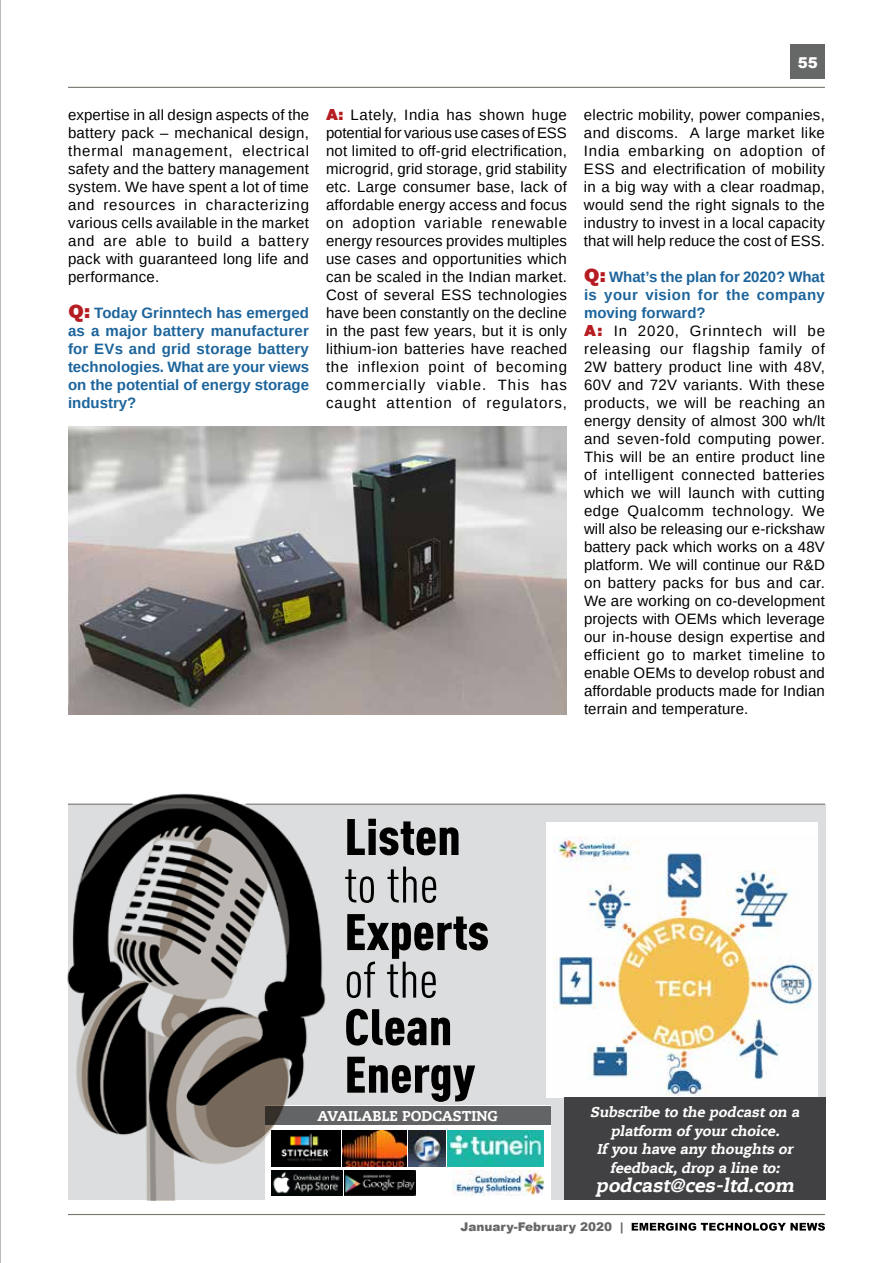
<style>
.page{position:relative;width:893px;height:1263px;background:#fff}
.page>*{position:absolute;margin:0;border:0;box-sizing:border-box;transform-origin:0 0}
.t1{font:900 condensed 50.55px/47.5px "DIN Pro";color:#000;scale:1.06 1}
.t2{font:condensed 50.55px "DIN Pro";color:#000;scale:1.06 1}
.t3{font:italic 800 18.9px "Caecilia LT Std";color:#fff}
.t4{font:15px/18px "Arimo";letter-spacing:.025em;color:#000;text-align:justify}
.t5{font:700 15px/18px "Arimo";color:#1c649b;text-align:justify}
.t6{font:900 15px "Arial";color:#fff}
.t7{font:italic 800 14.1px/18.9px "Caecilia LT Std";color:#fff;text-align:center}
.t8{font:800 14.1px "Caecilia LT Std";color:#fff}
.t9{font:900 12px "Arial";color:#666767}
.s1{font-family:"Verdana Pro";font-weight:900;font-size:18px;color:#b61d22}
.s2{font-family:"Verdana Pro";font-weight:900;color:#b61d22}
.s3{font-weight:700;color:#1c649b}
</style>
<div class="page">
<div style="left:790px;top:44px;width:35px;height:35px;background:#666767"></div>
<hr style="left:68px;top:87px;width:757px;height:1px;background:#73776c">
<hr style="left:68px;top:1214px;width:757px;height:1px;background:#73776c">
<svg style="left:632px;top:1223px;width:193px;height:8px"></svg>
<hr style="left:0;top:0;width:1px;height:1263px;background:#73776c">
<img style="left:68px;top:426px;width:499px;height:288px">
<div style="left:68px;top:804px;width:758px;height:396px;background:#dcddde"></div>
<div style="left:547px;top:822px;width:271px;height:276px;background:#fff"></div>
<img style="left:554px;top:836px;width:261px;height:262px">
<div style="left:265px;top:1106px;width:285px;height:94px;background:#fff"></div>
<img style="left:409px;top:1130px;width:36px;height:37px">
<img style="left:342px;top:1130px;width:65px;height:37px">
<img style="left:447px;top:1130px;width:97px;height:37px">
<img style="left:339px;top:1170px;width:3px;height:25px">
<img style="left:344px;top:1170px;width:71px;height:25px">
<div style="left:265px;top:1106px;width:285px;height:19px;background:#636466"></div>
<div style="left:564px;top:1098px;width:262px;height:102px;background:#414042"></div>
<img style="left:452px;top:1170px;width:92px;height:25px">
<hr style="left:246px;top:804px;width:579px;height:1px;background:#666767">
<img style="left:67px;top:793px;width:272px;height:407px">
<p class="t4" style="left:68px;top:106px;width:243px">expertise in all design aspects of the battery pack – mechanical design, thermal management, electrical safety and the battery management system. We have spent a lot of time and resources in characterizing various cells available in the market and are able to build a battery pack with guaranteed long life and performance.</p>
<p class="t5" style="left:68px;top:304px;width:243px"><span class="s1">Q:</span> Today Grinntech has emerged as a major battery manufacturer for EVs and grid storage battery technologies. What are your views on the potential of energy storage industry?</p>
<p class="t4" style="left:326px;top:106px;width:243px"><span class="s2">A:</span> Lately, India has shown huge potential for various use cases of ESS not limited to off-grid electrification, microgrid, grid storage, grid stability etc. Large consumer base, lack of affordable energy access and focus on adoption variable renewable energy resources provides multiples use cases and opportunities which can be scaled in the Indian market.<br>Cost of several ESS technologies have been constantly on the decline in the past few years, but it is only lithium-ion batteries have reached the inflexion point of becoming commercially viable. This has caught attention of regulators,</p>
<p class="t6" style="left:798px;top:52px;width:22px">55</p>
<p class="t4" style="left:584px;top:106px;width:243px">electric mobility, power companies, and discoms. A large market like India embarking on adoption of ESS and electrification of mobility in a big way with a clear roadmap, would send the right signals to the industry to invest in a local capacity that will help reduce the cost of ESS.</p>
<p class="t4" style="left:584px;top:268px;width:243px;text-align:left"><span class="s1">Q:</span> <span class="s3">What’s the plan for 2020? What is your vision for the company moving forward?<br></span><span class="s2">A:</span> In 2020, Grinntech will be releasing our flagship family of<br>2W battery product line with 48V,<br>60V and 72V variants. With these products, we will be reaching an energy density of almost 300 wh/lt and seven-fold computing power.<br>This will be an entire product line of intelligent connected batteries which we will launch with cutting edge Qualcomm technology. We will also be releasing our e-rickshaw battery pack which works on a 48V platform. We will continue our R&amp;D on battery packs for bus and car.<br>We are working on co-development projects with OEMs which leverage our in-house design expertise and efficient go to market timeline to enable OEMs to develop robust and affordable products made for Indian terrain and temperature.</p>
<h1 class="t1" style="left:344px;top:808px;width:111px">Listen</h1>
<h1 class="t2" style="left:344px;top:848px;width:90px">to the</h1>
<h1 class="t1" style="left:344px;top:903px;width:138px">Experts</h1>
<h1 class="t2" style="left:344px;top:943px;width:90px">of the</h1>
<h1 class="t1" style="left:344px;top:999px;width:125px">Clean<br>Energy</h1>
<p class="t8" style="left:318px;top:1107px;width:182px">AVAILABLE PODCASTING</p>
<p class="t7" style="left:590px;top:1102px;width:214px">Subscribe to the podcast on a platform of your choice.<br>If you have any thoughts or feedback,drop a line to:</p>
<p class="t3" style="left:596px;top:1174px;width:204px">podcast@ces-ltd.com</p>
<p class="t9" style="left:461px;top:1218px;width:165px">January-February 2020 |</p>
</div>
